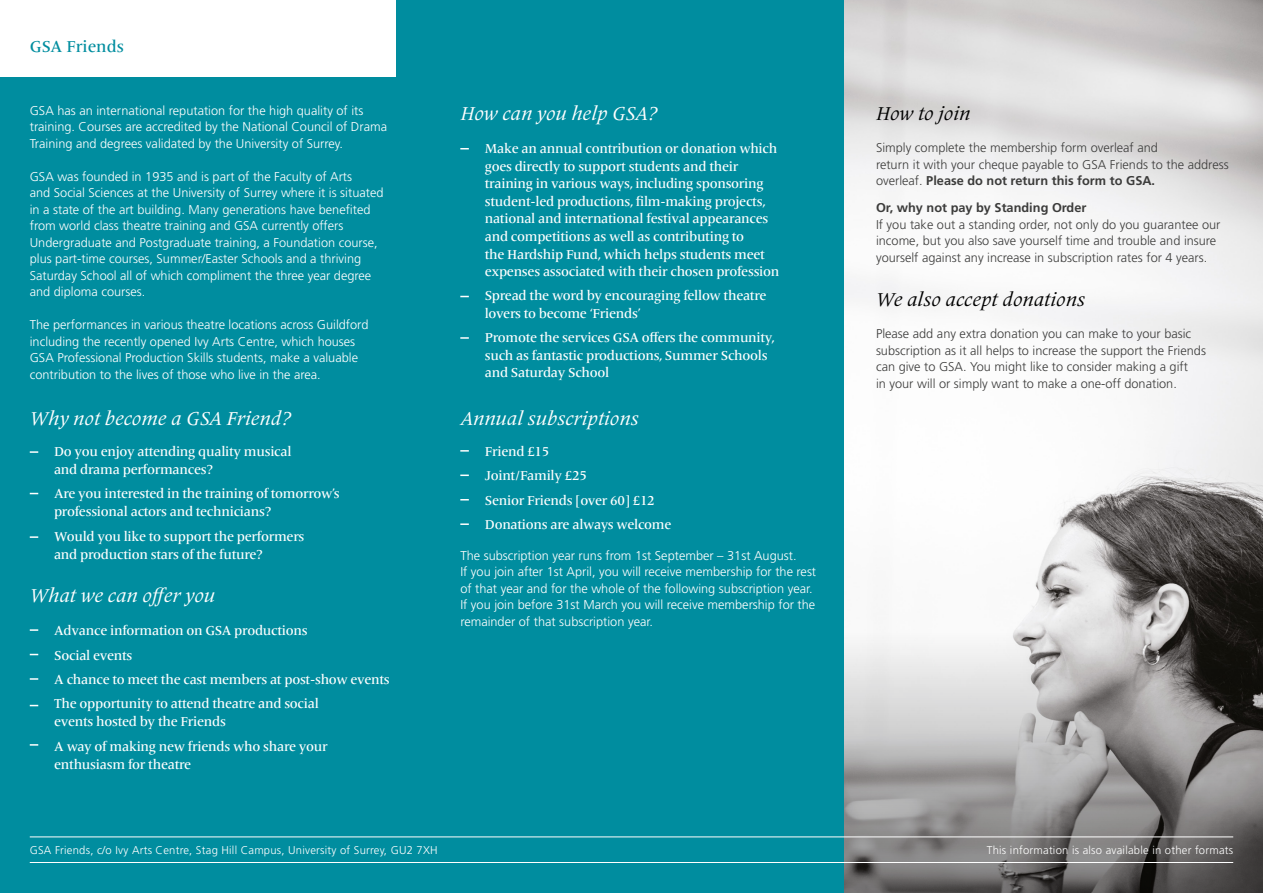
<style>
.page{position:relative;width:1263px;height:893px;background:#fff}
.page>*{position:absolute;margin:0;border:0;box-sizing:border-box;transform-origin:0 0}
.t1{font:italic 19.5px "Frutiger Serif LT Pro";color:#fff}
.t2{font:italic 19.5px "Frutiger Serif LT Pro";color:#000}
.t3{font:500 16.5px "Frutiger Serif LT Pro";color:#008d9f}
.t4{font:500 13.5px/17.7px "Frutiger Serif LT Pro";letter-spacing:-.02em;color:#fff}
.t5{font:300 12.75px/16.5px "Frutiger LT Std";color:#fff}
.t6{font:300 12.75px/16.5px "Frutiger LT Std";color:#3c3c3b}
.t7{font:700 12.75px "Frutiger LT Std";color:#3c3c3b}
.t8{font:300 11.25px "Frutiger LT Std";letter-spacing:.02em;color:#fff}
.s1{font-weight:700}
</style>
<div class="page">
<div style="left:0;top:0;width:846px;height:893px;background:#008d9f"></div>
<img style="left:844px;top:0;width:419px;height:632px">
<div style="left:0;top:0;width:395px;height:76px;background:#fff"></div>
<svg style="left:30px;top:629px;width:8px;height:2px"></svg>
<svg style="left:30px;top:678px;width:8px;height:2px"></svg>
<svg style="left:30px;top:744px;width:8px;height:2px"></svg>
<svg style="left:30px;top:451px;width:8px;height:2px"></svg>
<svg style="left:30px;top:536px;width:8px;height:2px"></svg>
<svg style="left:844px;top:632px;width:419px;height:261px;background:#949392"></svg>
<svg style="left:460px;top:450px;width:9px;height:2px"></svg>
<svg style="left:460px;top:523px;width:9px;height:2px"></svg>
<svg style="left:460px;top:337px;width:9px;height:2px"></svg>
<hr style="left:30px;top:862px;width:1203px;height:1px;background:#fff">
<hr style="left:30px;top:837px;width:1203px;height:1px;background:#fff">
<p class="t3" style="left:30px;top:37px;width:96px">GSA Friends</p>
<p class="t5" style="left:30px;top:102px;width:359px">GSA has an international reputation for the high quality of its training. Courses are accredited by the National Council of Drama<br>Training and degrees validated by the University of Surrey.</p>
<p class="t5" style="left:30px;top:168px;width:355px">GSA was founded in 1935 and is part of the Faculty of Arts<br>and Social Sciences at the University of Surrey where it is situated in a state of the art building. Many generations have benefited from world class theatre training and GSA currently offers Undergraduate and Postgraduate training, a Foundation course, plus part-time courses, Summer/Easter Schools and a thriving Saturday School all of which compliment the three year degree and diploma courses.</p>
<p class="t5" style="left:30px;top:317px;width:340px">The performances in various theatre locations across Guildford including the recently opened Ivy Arts Centre, which houses GSA Professional Production Skills students, make a valuable contribution to the lives of those who live in the area.</p>
<h1 class="t1" style="left:30px;top:407px;width:262px">Why not become a GSA Friend?</h1>
<p class="t4" style="left:54px;top:443px;width:239px">Do you enjoy attending quality musical and drama performances?</p>
<p class="t4" style="left:54px;top:485px;width:287px">Are you interested in the training of tomorrow’s professional actors and technicians?</p>
<p class="t4" style="left:54px;top:527px;width:252px">Would you like to support the performers and production stars of the future?</p>
<h1 class="t1" style="left:30px;top:584px;width:187px">What we can offer you</h1>
<p class="t4" style="left:54px;top:618px;width:337px;line-height:24.5px">Advance information on GSA productions<br>Social events<br>A chance to meet the cast members at post-show events The opportunity to attend theatre and social</p>
<p class="t4" style="left:54px;top:710px;width:275px;line-height:24.5px">events hosted by the Friends<br>A way of making new friends who share your</p>
<p class="t4" style="left:54px;top:755px;width:139px">enthusiasm for theatre</p>
<h1 class="t1" style="left:460px;top:101px;width:198px">How can you help GSA?</h1>
<p class="t4" style="left:485px;top:140px;width:296px">Make an annual contribution or donation which goes directly to support students and their training in various ways, including sponsoring student-led productions, film-making projects, national and international festival appearances and competitions as well as contributing to<br>the Hardship Fund, which helps students meet expenses associated with their chosen profession</p>
<p class="t4" style="left:485px;top:287px;width:283px">Spread the word by encouraging fellow theatre lovers to become ‘Friends’</p>
<p class="t4" style="left:485px;top:329px;width:291px">Promote the services GSA offers the community, such as fantastic productions, Summer Schools and Saturday School</p>
<h1 class="t1" style="left:460px;top:407px;width:180px">Annual subscriptions</h1>
<p class="t4" style="left:485px;top:439px;width:188px;line-height:24.5px">Friend £15<br>Joint/Family £25<br>Senior Friends [over 60] £12<br>Donations are always welcome</p>
<p class="t5" style="left:460px;top:547px;width:357px">The subscription year runs from 1st September – 31st August.<br>If you join after 1st April, you will receive membership for the rest of that year and for the whole of the following subscription year.<br>If you join before 31st March you will receive membership for the remainder of that subscription year.</p>
<h1 class="t2" style="left:876px;top:101px;width:96px">How to join</h1>
<p class="t6" style="left:876px;top:140px;width:354px">Simply complete the membership form overleaf and<br>return it with your cheque payable to GSA Friends to the address overleaf. <span class="s1">Please do not return this form to GSA.</span></p>
<p class="t7" style="left:876px;top:200px;width:212px">Or, why not pay by Standing Order</p>
<p class="t6" style="left:876px;top:216px;width:346px">If you take out a standing order, not only do you guarantee our income, but you also save yourself time and trouble and insure yourself against any increase in subscription rates for 4 years.</p>
<h1 class="t2" style="left:876px;top:288px;width:211px">We also accept donations</h1>
<p class="t6" style="left:876px;top:326px;width:331px">Please add any extra donation you can make to your basic subscription as it all helps to increase the support the Friends can give to GSA. You might like to consider making a gift<br>in your will or simply want to make a one-off donation.</p>
<p class="t8" style="left:30px;top:844px;width:409px">GSA Friends, c/o Ivy Arts Centre, Stag Hill Campus, University of Surrey, GU2 7XH</p>
<p class="t8" style="left:987px;top:844px;width:248px">This information is also available in other formats</p>
</div>
